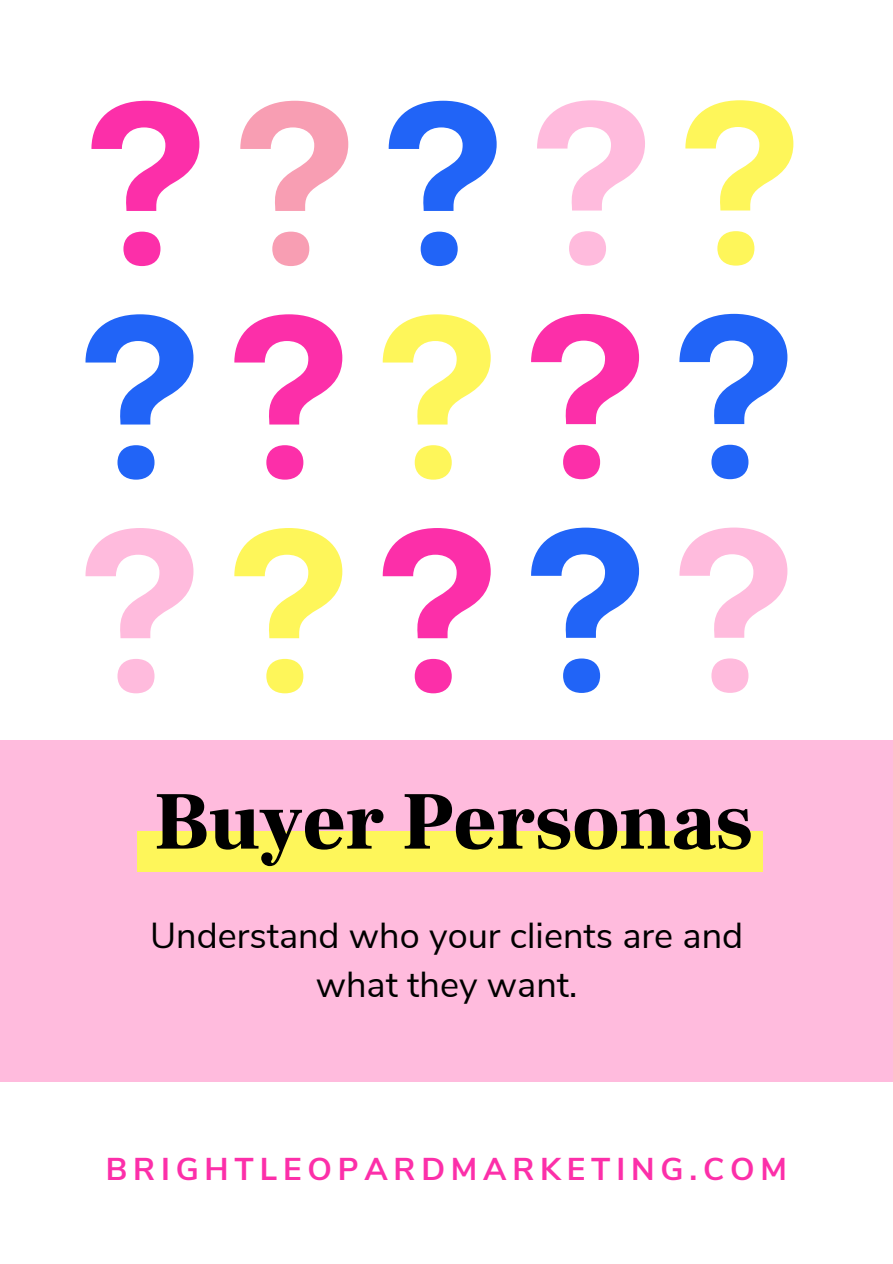
<style>
.page{position:relative;width:893px;height:1264px;background:#fff}
.page>*{position:absolute;margin:0;border:0;box-sizing:border-box;transform-origin:0 0}
.t1{font:900 82.5px "Frank Ruhl Libre";color:#000}
.t2{font:36px/49.5px "Nunito Sans";color:#000;text-align:center}
.t3{font:700 31.5px "Nunito Sans";letter-spacing:.185em;color:#fc2fa9}
</style>
<div class="page">
<svg style="left:85px;top:314px;width:108px;height:165px"></svg>
<svg style="left:85px;top:528px;width:108px;height:165px"></svg>
<svg style="left:91px;top:101px;width:108px;height:165px"></svg>
<svg style="left:234px;top:314px;width:108px;height:165px"></svg>
<svg style="left:234px;top:528px;width:108px;height:165px"></svg>
<svg style="left:240px;top:101px;width:108px;height:165px"></svg>
<svg style="left:382px;top:314px;width:108px;height:165px"></svg>
<svg style="left:382px;top:528px;width:108px;height:165px"></svg>
<svg style="left:388px;top:101px;width:108px;height:165px"></svg>
<svg style="left:531px;top:314px;width:108px;height:165px"></svg>
<svg style="left:531px;top:527px;width:108px;height:166px"></svg>
<svg style="left:537px;top:100px;width:108px;height:166px"></svg>
<div style="left:0;top:740px;width:892px;height:342px;background:#fbd"></div>
<div style="left:137px;top:830px;width:378px;height:87px;background:#fef65a"></div>
<div style="left:385px;top:830px;width:377px;height:87px;background:#fef65a"></div>
<div style="left:113px;top:872px;width:426px;height:98px;background:#fbd"></div>
<div style="left:392px;top:872px;width:434px;height:105px;background:#fbd"></div>
<svg style="left:679px;top:314px;width:108px;height:165px"></svg>
<svg style="left:679px;top:527px;width:108px;height:166px"></svg>
<svg style="left:685px;top:100px;width:108px;height:165px"></svg>
<h1 class="t1" style="left:154px;top:769px;width:600px">Buyer Personas</h1>
<p class="t2" style="left:150px;top:911px;width:594px">Understand who your clients are and what they want.</p>
<p class="t3" style="left:106px;top:1148px;width:682px">BRIGHTLEOPARDMARKETING.COM</p>
</div>
